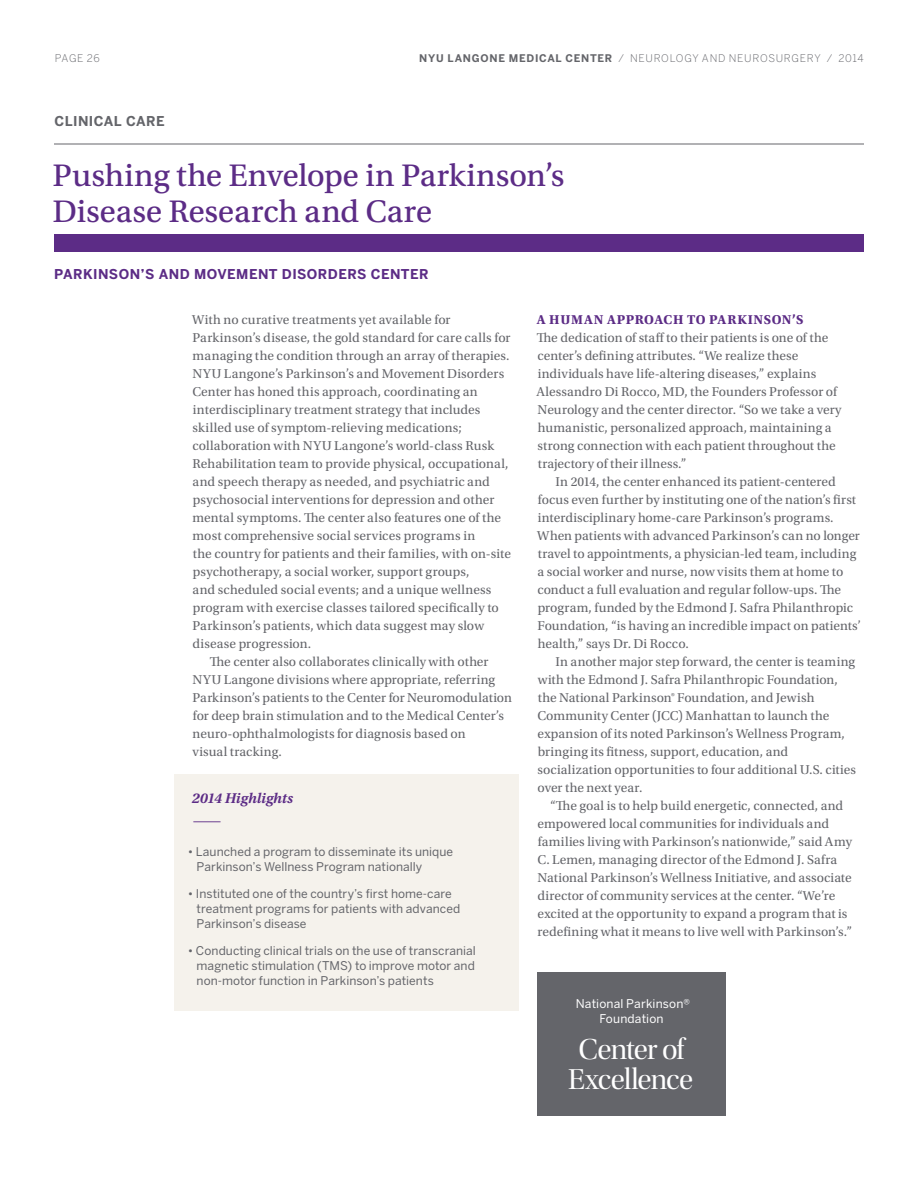
<style>
.page{position:relative;width:918px;height:1188px;background:#fff}
.page>*{position:absolute;margin:0;border:0;box-sizing:border-box;transform-origin:0 0}
.t1{font:33px/36px "Utopia Std Capt";letter-spacing:-.01em;color:#5c2c86}
.t2{font:30px/30px "Utopia Std Disp";letter-spacing:-.03em;color:#fff;text-align:center}
.t3{font:18px "Utopia Std Disp";color:#5c2c86;scale:2 1}
.t4{font:15px "Utopia Std Semibold Capt It";letter-spacing:-.005em;color:#5c2c86}
.t5{font:13.5px/18px "Utopia Std";letter-spacing:.005em;color:#64656a}
.t6{font:700 13.5px "Benton Sans";letter-spacing:.03em;color:#5c2c86}
.t7{font:13.5px "Utopia Std Bold Capt";letter-spacing:.045em;color:#5c2c86}
.t8{font:700 13.5px "Benton Sans";letter-spacing:.03em;color:#64656a}
.t9{font:12px/15px "Benton Sans";letter-spacing:.005em;color:#64656a}
.t10{font:12px/15px "Benton Sans";letter-spacing:.01em;color:#fff;text-align:center}
.t11{font:300 10.5px "Benton Sans";letter-spacing:.065em;color:#64656a}
.s1{font-weight:700}
</style>
<div class="page">
<hr style="left:54px;top:144px;width:810px;height:1px;background:#64656a">
<div style="left:174px;top:774px;width:345px;height:236px;background:#f5f2ec"></div>
<div style="left:537px;top:972px;width:189px;height:144px;background:#64656a"></div>
<div style="left:54px;top:234px;width:810px;height:18px;background:#5c2c86"></div>
<p class="t11" style="left:55px;top:52px;width:47px">PAGE 26</p>
<p class="t11" style="left:419px;top:52px;width:446px"><span class="s1">NYU LANGONE MEDICAL CENTER</span> / NEUROLOGY AND NEUROSURGERY / 2014</p>
<p class="t8" style="left:55px;top:113px;width:112px">CLINICAL CARE</p>
<h1 class="t1" style="left:53px;top:158px;width:513px">Pushing the Envelope in Parkinson’s<br>Disease Research and Care</h1>
<p class="t6" style="left:54px;top:266px;width:376px">PARKINSON’S AND MOVEMENT DISORDERS CENTER</p>
<p class="t5" style="left:192px;top:311px;width:260px">With no curative treatments yet available for</p>
<p class="t5" style="left:193px;top:329px;width:320px">Parkinson’s disease, the gold standard for care calls for</p>
<p class="t5" style="left:193px;top:347px;width:318px">managing the condition through an array of therapies.</p>
<p class="t5" style="left:193px;top:365px;width:313px">NYU Langone’s Parkinson’s and Movement Disorders</p>
<p class="t5" style="left:192px;top:383px;width:287px">Center has honed this approach, coordinating an</p>
<p class="t5" style="left:193px;top:401px;width:289px">interdisciplinary treatment strategy that includes</p>
<p class="t5" style="left:193px;top:419px;width:271px">skilled use of symptom-relieving medications;</p>
<p class="t5" style="left:192px;top:437px;width:303px">collaboration with NYU Langone’s world-class Rusk</p>
<p class="t5" style="left:193px;top:455px;width:317px">Rehabilitation team to provide physical, occupational,</p>
<p class="t5" style="left:193px;top:473px;width:299px">and speech therapy as needed, and psychiatric and</p>
<p class="t5" style="left:193px;top:491px;width:303px">psychosocial interventions for depression and other</p>
<p class="t5" style="left:193px;top:509px;width:310px">mental symptoms. The center also features one of the</p>
<p class="t5" style="left:193px;top:527px;width:284px">most comprehensive social services programs in</p>
<p class="t5" style="left:193px;top:545px;width:320px">the country for patients and their families, with on-site</p>
<p class="t5" style="left:193px;top:563px;width:278px">psychotherapy, a social worker, support groups,</p>
<p class="t5" style="left:193px;top:581px;width:300px">and scheduled social events; and a unique wellness</p>
<p class="t5" style="left:193px;top:599px;width:308px">program with exercise classes tailored specifically to</p>
<p class="t5" style="left:193px;top:617px;width:293px">Parkinson’s patients, which data suggest may slow</p>
<p class="t5" style="left:192px;top:635px;width:120px">disease progression.</p>
<p class="t5" style="left:210px;top:653px;width:280px">The center also collaborates clinically with other</p>
<p class="t5" style="left:193px;top:671px;width:304px">NYU Langone divisions where appropriate, referring</p>
<p class="t5" style="left:193px;top:689px;width:321px">Parkinson’s patients to the Center for Neuromodulation</p>
<p class="t5" style="left:193px;top:707px;width:313px">for deep brain stimulation and to the Medical Center’s</p>
<p class="t5" style="left:193px;top:725px;width:275px">neuro-ophthalmologists for diagnosis based on</p>
<p class="t5" style="left:192px;top:743px;width:91px">visual tracking.</p>
<p class="t4" style="left:192px;top:790px;width:103px">2014 Highlights</p>
<h3 class="t3" style="left:192px;top:810px;width:16px">—</h3>
<p class="t9" style="left:197px;top:844px;width:258px;text-indent:-9px">• Launched a program to disseminate its unique<br>Parkinson’s Wellness Program nationally</p>
<p class="t9" style="left:197px;top:886px;width:265px;text-indent:-9px">• Instituted one of the country’s first home-care treatment programs for patients with advanced<br>Parkinson’s disease</p>
<p class="t9" style="left:197px;top:943px;width:281px;text-align:justify;text-indent:-9px">• Conducting clinical trials on the use of transcranial magnetic stimulation (TMS) to improve motor and non-motor function in Parkinson’s patients</p>
<p class="t7" style="left:537px;top:312px;width:268px">A HUMAN APPROACH TO PARKINSON’S</p>
<p class="t5" style="left:537px;top:329px;width:307px">The dedication of staff to their patients is one of the center’s defining attributes. “We realize these individuals have life-altering diseases,” explains Alessandro Di Rocco, MD, the Founders Professor of Neurology and the center director. “So we take a very humanistic, personalized approach, maintaining a strong connection with each patient throughout the trajectory of their illness.”</p>
<p class="t5" style="left:537px;top:473px;width:325px;text-indent:18px">In 2014, the center enhanced its patient-centered focus even further by instituting one of the nation’s first interdisciplinary home-care Parkinson’s programs.<br>When patients with advanced Parkinson’s can no longer travel to appointments, a physician-led team, including a social worker and nurse, now visits them at home to conduct a full evaluation and regular follow-ups. The program, funded by the Edmond J. Safra Philanthropic Foundation, “is having an incredible impact on patients’ health,” says Dr. Di Rocco.</p>
<p class="t5" style="left:537px;top:653px;width:320px;text-indent:18px">In another major step forward, the center is teaming with the Edmond J. Safra Philanthropic Foundation, the National Parkinson® Foundation, and Jewish Community Center (JCC) Manhattan to launch the expansion of its noted Parkinson’s Wellness Program, bringing its fitness, support, education, and socialization opportunities to four additional U.S. cities over the next year.</p>
<p class="t5" style="left:537px;top:797px;width:316px;text-indent:13px">“The goal is to help build energetic, connected, and empowered local communities for individuals and families living with Parkinson’s nationwide,” said Amy C. Lemen, managing director of the Edmond J. Safra National Parkinson’s Wellness Initiative, and associate director of community services at the center. “We’re excited at the opportunity to expand a program that is redefining what it means to live well with Parkinson’s.”</p>
<p class="t10" style="left:576px;top:996px;width:116px">National Parkinson®<br>Foundation</p>
<h2 class="t2" style="left:568px;top:1035px;width:127px">Center of<br>Excellence</h2>
</div>
